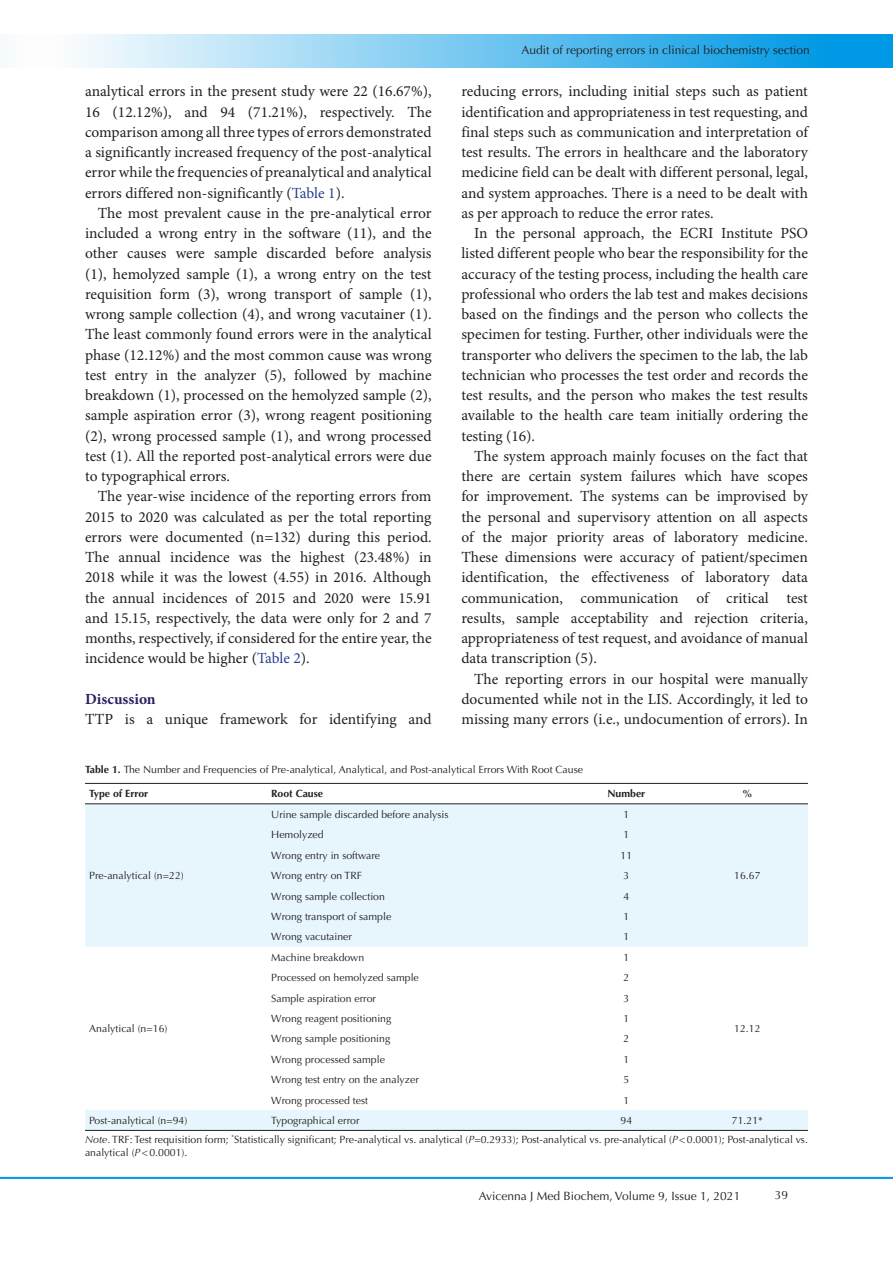
<style>
.page{position:relative;width:893px;height:1263px;background:#fff}
.page>*{position:absolute;margin:0;border:0;box-sizing:border-box;transform-origin:0 0}
.Normal1{font:15.45px/20.2px "Minion Pro";color:#231f20;text-align:justify}
.Normal1-2{font:700 15.45px "Minion Pro";color:#27235f}
.t1{font:12px "Optima LT Std";color:#231f20}
.Normal1-3{font:10.5px/13.5px "Optima LT Std";color:#231f20}
.Normal1-4{font:700 10.5px "Optima LT Std";color:#231f20}
.s1{color:#253f8e}
.s2{font-weight:700}
.s3{font-style:italic}
</style>
<div class="page">
<hr style="left:0;top:1177px;width:893px;height:2px;background:#0099e5">
<div style="left:0;top:35px;width:892px;height:33px;background:linear-gradient(to right,#fff,#0093e3)"></div>
<svg style="left:85px;top:804px;width:723px;height:326px"></svg>
<hr style="left:85px;top:783px;width:182px;height:1px;background:#231f20">
<hr style="left:267px;top:783px;width:299px;height:1px;background:#231f20">
<hr style="left:566px;top:783px;width:121px;height:1px;background:#231f20">
<hr style="left:687px;top:783px;width:121px;height:1px;background:#231f20">
<hr style="left:85px;top:803px;width:182px;height:1px;background:#231f20">
<hr style="left:267px;top:803px;width:299px;height:1px;background:#231f20">
<hr style="left:566px;top:803px;width:121px;height:1px;background:#231f20">
<hr style="left:687px;top:803px;width:121px;height:1px;background:#231f20">
<hr style="left:85px;top:1130px;width:182px;height:1px;background:#231f20">
<hr style="left:267px;top:1130px;width:299px;height:1px;background:#231f20">
<hr style="left:566px;top:1130px;width:121px;height:1px;background:#231f20">
<hr style="left:687px;top:1130px;width:121px;height:1px;background:#231f20">
<p class="t1" style="left:522px;top:43px;width:290px">Audit of reporting errors in clinical biochemistry section</p>
<p class="Normal1" style="left:85px;top:82px;width:348px">analytical errors in the present study were 22 (16.67%), 16 (12.12%), and 94 (71.21%), respectively. The comparison among all three types of errors demonstrated a significantly increased frequency of the post-analytical error while the frequencies of preanalytical and analytical errors differed non-significantly (<span class="s1">Table 1</span>).</p>
<p class="Normal1" style="left:85px;top:203px;width:348px;text-indent:13px">The most prevalent cause in the pre-analytical error included a wrong entry in the software (11), and the other causes were sample discarded before analysis (1), hemolyzed sample (1), a wrong entry on the test requisition form (3), wrong transport of sample (1), wrong sample collection (4), and wrong vacutainer (1).<br>The least commonly found errors were in the analytical phase (12.12%) and the most common cause was wrong test entry in the analyzer (5), followed by machine breakdown (1), processed on the hemolyzed sample (2), sample aspiration error (3), wrong reagent positioning (2), wrong processed sample (1), and wrong processed test (1). All the reported post-analytical errors were due to typographical errors.</p>
<p class="Normal1" style="left:85px;top:487px;width:348px;text-indent:13px">The year-wise incidence of the reporting errors from 2015 to 2020 was calculated as per the total reporting errors were documented (n=132) during this period.<br>The annual incidence was the highest (23.48%) in 2018 while it was the lowest (4.55) in 2016. Although the annual incidences of 2015 and 2020 were 15.91 and 15.15, respectively, the data were only for 2 and 7 months, respectively, if considered for the entire year, the incidence would be higher (<span class="s1">Table 2</span>).</p>
<p class="Normal1-2" style="left:85px;top:688px;width:72px">Discussion</p>
<p class="Normal1" style="left:85px;top:710px;width:348px">TTP is a unique framework for identifying and</p>
<p class="Normal1" style="left:461px;top:82px;width:348px">reducing errors, including initial steps such as patient identification and appropriateness in test requesting, and final steps such as communication and interpretation of test results. The errors in healthcare and the laboratory medicine field can be dealt with different personal, legal, and system approaches. There is a need to be dealt with as per approach to reduce the error rates.</p>
<p class="Normal1" style="left:461px;top:224px;width:348px;text-indent:13px">In the personal approach, the ECRI Institute PSO listed different people who bear the responsibility for the accuracy of the testing process, including the health care professional who orders the lab test and makes decisions based on the findings and the person who collects the specimen for testing. Further, other individuals were the transporter who delivers the specimen to the lab, the lab technician who processes the test order and records the test results, and the person who makes the test results available to the health care team initially ordering the testing (16).</p>
<p class="Normal1" style="left:461px;top:446px;width:348px;text-indent:13px">The system approach mainly focuses on the fact that there are certain system failures which have scopes for improvement. The systems can be improvised by the personal and supervisory attention on all aspects of the major priority areas of laboratory medicine.<br>These dimensions were accuracy of patient/specimen identification, the effectiveness of laboratory data communication, communication of critical test results, sample acceptability and rejection criteria, appropriateness of test request, and avoidance of manual data transcription (5).</p>
<p class="Normal1" style="left:461px;top:669px;width:348px;text-indent:13px">The reporting errors in our hospital were manually documented while not in the LIS. Accordingly, it led to missing many errors (i.e., undocumention of errors). In</p>
<p class="Normal1-3" style="left:85px;top:763px;width:499px"><span class="s2">Table 1.</span> The Number and Frequencies of Pre-analytical, Analytical, and Post-analytical Errors With Root Cause</p>
<p class="Normal1-4" style="left:89px;top:788px;width:60px">Type of Error</p>
<p class="Normal1-4" style="left:271px;top:788px;width:53px">Root Cause</p>
<p class="Normal1-4" style="left:607px;top:788px;width:39px">Number</p>
<p class="Normal1-4" style="left:742px;top:788px;width:12px">%</p>
<p class="Normal1-3" style="left:89px;top:869px;width:96px">Pre-analytical (n=22)</p>
<p class="Normal1-3" style="left:89px;top:1022px;width:80px">Analytical (n=16)</p>
<p class="Normal1-3" style="left:271px;top:808px;width:179px">Urine sample discarded before analysis</p>
<p class="Normal1-3" style="left:623px;top:808px;width:7px">1</p>
<p class="Normal1-3" style="left:271px;top:828px;width:54px">Hemolyzed</p>
<p class="Normal1-3" style="left:623px;top:828px;width:7px">1</p>
<p class="Normal1-3" style="left:271px;top:848px;width:110px">Wrong entry in software</p>
<p class="Normal1-3" style="left:620px;top:848px;width:13px">11</p>
<p class="Normal1-3" style="left:271px;top:869px;width:92px">Wrong entry on TRF</p>
<p class="Normal1-3" style="left:623px;top:869px;width:7px">3</p>
<p class="Normal1-3" style="left:271px;top:889px;width:115px">Wrong sample collection</p>
<p class="Normal1-3" style="left:623px;top:889px;width:7px">4</p>
<p class="Normal1-3" style="left:271px;top:910px;width:122px">Wrong transport of sample</p>
<p class="Normal1-3" style="left:623px;top:910px;width:7px">1</p>
<p class="Normal1-3" style="left:271px;top:930px;width:82px">Wrong vacutainer</p>
<p class="Normal1-3" style="left:623px;top:930px;width:7px">1</p>
<p class="Normal1-3" style="left:271px;top:950px;width:95px">Machine breakdown</p>
<p class="Normal1-3" style="left:623px;top:950px;width:7px">1</p>
<p class="Normal1-3" style="left:271px;top:971px;width:149px">Processed on hemolyzed sample</p>
<p class="Normal1-3" style="left:623px;top:971px;width:7px">2</p>
<p class="Normal1-3" style="left:271px;top:991px;width:106px">Sample aspiration error</p>
<p class="Normal1-3" style="left:623px;top:991px;width:7px">3</p>
<p class="Normal1-3" style="left:271px;top:1012px;width:122px">Wrong reagent positioning</p>
<p class="Normal1-3" style="left:623px;top:1012px;width:7px">1</p>
<p class="Normal1-3" style="left:271px;top:1032px;width:121px">Wrong sample positioning</p>
<p class="Normal1-3" style="left:623px;top:1032px;width:7px">2</p>
<p class="Normal1-3" style="left:271px;top:1053px;width:115px">Wrong processed sample</p>
<p class="Normal1-3" style="left:623px;top:1053px;width:7px">1</p>
<p class="Normal1-3" style="left:271px;top:1073px;width:149px">Wrong test entry on the analyzer</p>
<p class="Normal1-3" style="left:623px;top:1073px;width:7px">5</p>
<p class="Normal1-3" style="left:271px;top:1093px;width:98px">Wrong processed test</p>
<p class="Normal1-3" style="left:623px;top:1093px;width:7px">1</p>
<p class="Normal1-3" style="left:734px;top:869px;width:28px">16.67</p>
<p class="Normal1-3" style="left:734px;top:1022px;width:28px">12.12</p>
<p class="Normal1-3" style="left:89px;top:1114px;width:100px">Post-analytical (n=94)</p>
<p class="Normal1-3" style="left:271px;top:1114px;width:90px">Typographical error</p>
<p class="Normal1-3" style="left:620px;top:1114px;width:13px">94</p>
<p class="Normal1-3" style="left:732px;top:1114px;width:32px">71.21*</p>
<p class="Normal1-3" style="left:85px;top:1132px;width:724px"><span class="s3">Note</span>. TRF: Test requisition form; <sup>*</sup>Statistically significant; Pre-analytical vs. analytical (<span class="s3">P</span>=0.2933); Post-analytical vs. pre-analytical (<span class="s3">P</span>&lt;0.0001); Post-analytical vs. analytical (<span class="s3">P</span>&lt;0.0001).</p>
<p class="t1" style="left:479px;top:1189px;width:263px">Avicenna J Med Biochem, Volume 9, Issue 1, 2021</p>
<p class="t1" style="left:775px;top:1188px;width:15px">39</p>
</div>
